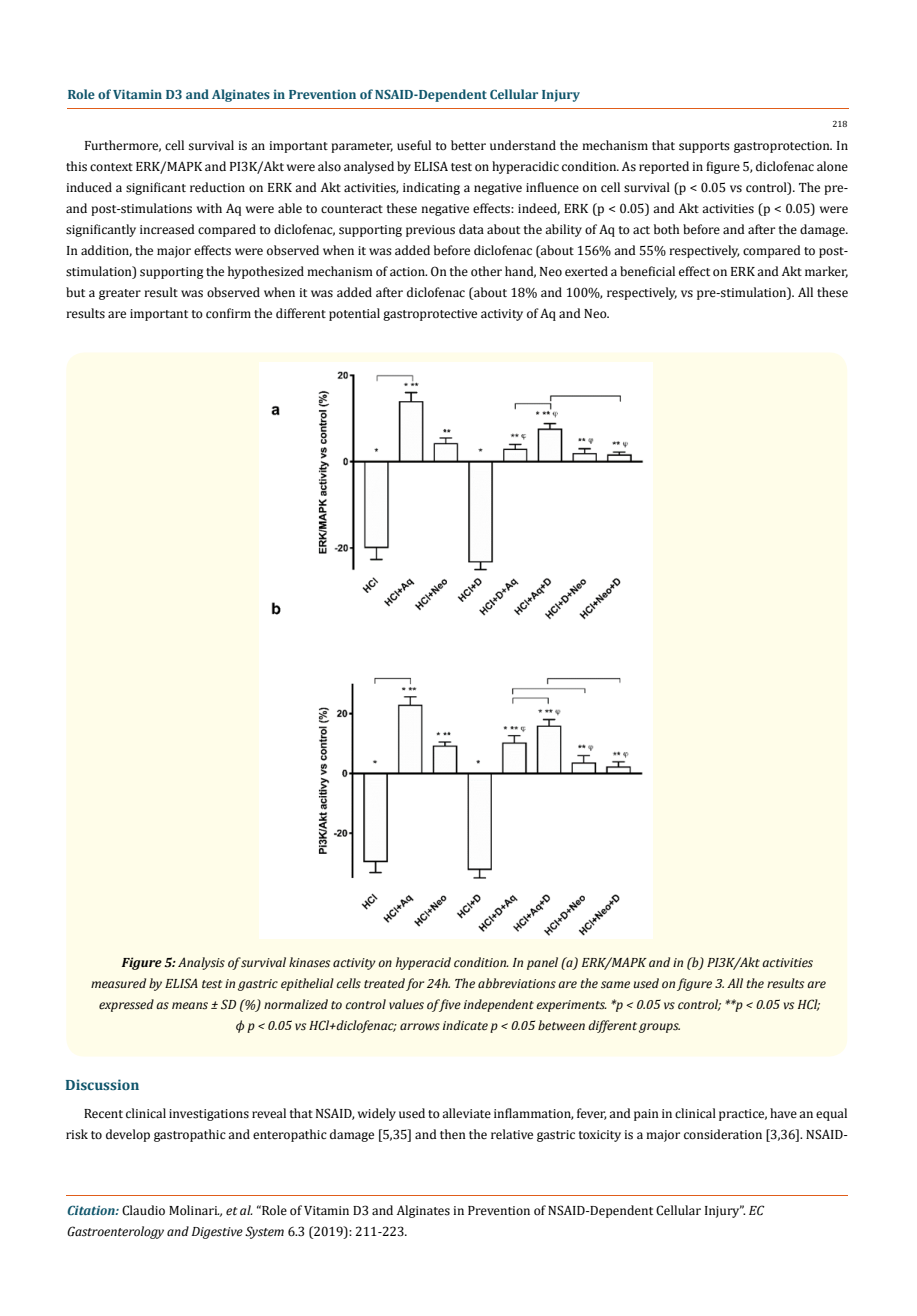
<style>
.page{position:relative;width:917px;height:1316px;background:#fff}
.page>*{position:absolute;margin:0;border:0;box-sizing:border-box;transform-origin:0 0}
.t1{font:700 15px "Cambria";color:#0e546a}
.t2{font:13.5px/21px "Cambria";color:#000}
.t3{font:italic 13.5px "Cambria";color:#000}
.t4{font:700 13.5px "Cambria";color:#0e546a}
.t5{font:9px "Cambria";color:#000}
.s1{font-weight:700}
.s2{font-weight:700;font-style:italic;color:#0e546a}
.s3{font-style:italic}
</style>
<div class="page">
<hr style="left:66px;top:1195px;width:781px;height:1px;background:#e05d1a">
<div style="left:66px;top:352px;width:781px;height:704px;background:#fffde9;border-radius:18px"></div>
<img style="left:259px;top:362px;width:393px;height:576px">
<p class="t4" style="left:67px;top:85px;width:514px">Role of Vitamin D3 and Alginates in Prevention of NSAID-Dependent Cellular Injury</p>
<p class="t2" style="left:66px;top:135px;width:783px;text-align:justify;text-indent:18px">Furthermore, cell survival is an important parameter, useful to better understand the mechanism that supports gastroprotection. In this context ERK/MAPK and PI3K/Akt were also analysed by ELISA test on hyperacidic condition. As reported in figure 5, diclofenac alone induced a significant reduction on ERK and Akt activities, indicating a negative influence on cell survival (p &lt; 0.05 vs control). The pre&shy;and post-stimulations with Aq were able to counteract these negative effects: indeed, ERK (p &lt; 0.05) and Akt activities (p &lt; 0.05) were significantly increased compared to diclofenac, supporting previous data about the ability of Aq to act both before and after the damage.<br>In addition, the major effects were observed when it was added before diclofenac (about 156% and 55% respectively, compared to post&shy;stimulation) supporting the hypothesized mechanism of action. On the other hand, Neo exerted a beneficial effect on ERK and Akt marker, but a greater result was observed when it was added after diclofenac (about 18% and 100%, respectively, vs pre-stimulation). All these results are important to confirm the different potential gastroprotective activity of Aq and Neo.</p>
<p class="t5" style="left:832px;top:119px;width:16px">218</p>
<p class="t3" style="left:122px;top:953px;width:692px"><span class="s1">Figure 5:</span> Analysis of survival kinases activity on hyperacid condition. In panel (a) ERK/MAPK and in (b) PI3K/Akt activities</p>
<p class="t3" style="left:91px;top:974px;width:736px">measured by ELISA test in gastric epithelial cells treated for 24h. The abbreviations are the same used on figure 3. All the results are</p>
<p class="t3" style="left:99px;top:995px;width:723px">expressed as means ± SD (%) normalized to control values of five independent experiments. *p &lt; 0.05 vs control; **p &lt; 0.05 vs HCl;</p>
<p class="t3" style="left:236px;top:1016px;width:447px">ϕ p &lt; 0.05 vs HCl+diclofenac; arrows indicate p &lt; 0.05 between different groups.</p>
<p class="t1" style="left:65px;top:1074px;width:76px">Discussion</p>
<p class="t2" style="left:66px;top:1102px;width:783px;text-align:right">Recent clinical investigations reveal that NSAID, widely used to alleviate inflammation, fever, and pain in clinical practice, have an equal risk to develop gastropathic and enteropathic damage [5,35] and then the relative gastric toxicity is a major consideration [3,36]. NSAID-</p>
<p class="t2" style="left:67px;top:1200px;width:698px"><span class="s2">Citation:</span> Claudio Molinari<span class="s3">., et al.</span> “Role of Vitamin D3 and Alginates in Prevention of NSAID-Dependent Cellular Injury”. <span class="s3">EC<br>Gastroenterology and Digestive System</span> 6.3 (2019): 211-223.</p>
</div>
